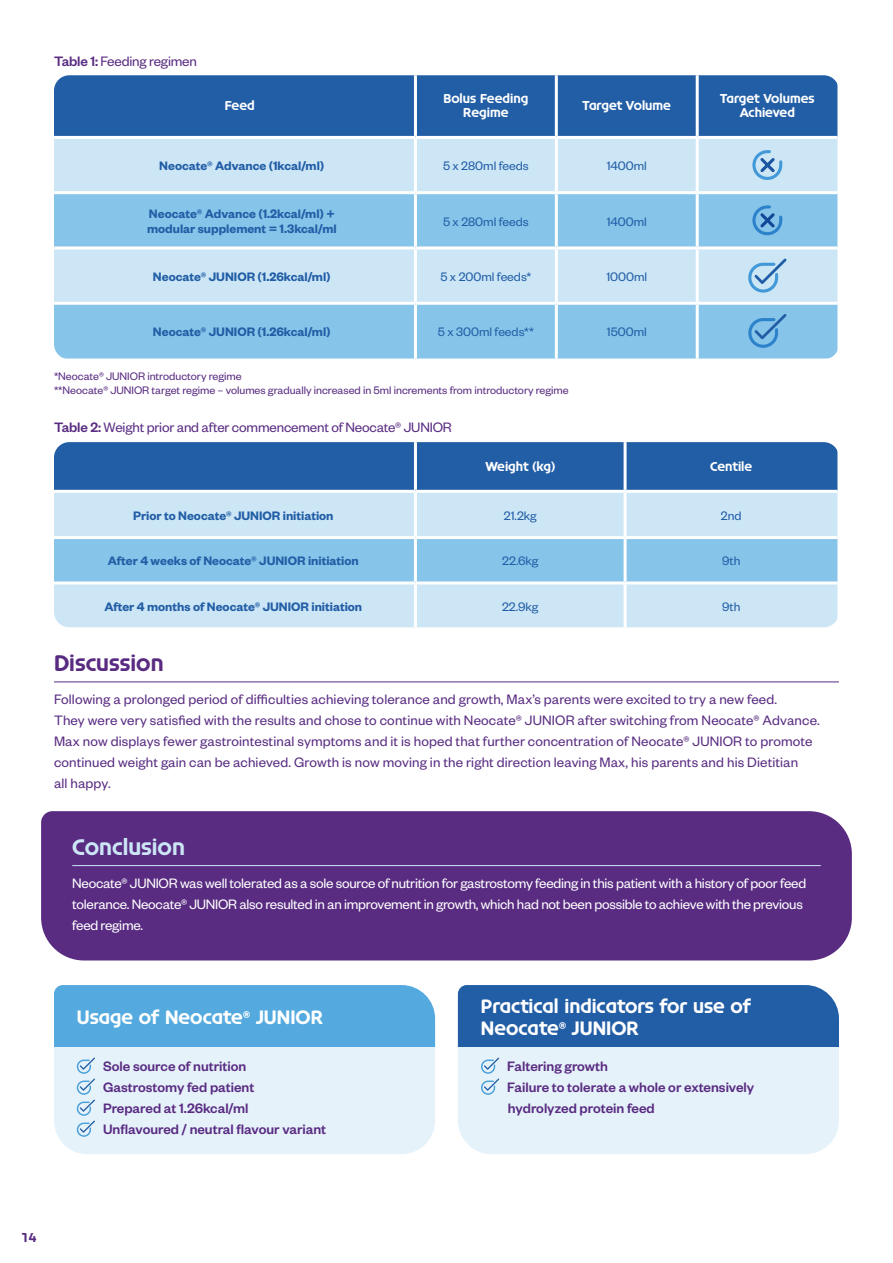
<style>
.page{position:relative;width:893px;height:1263px;background:#fff}
.page>*{position:absolute;margin:0;border:0;box-sizing:border-box;transform-origin:0 0}
.t1{font:700 21px "Constellation TL Pro";color:#cce6f6}
.t2{font:700 21px "Constellation TL Pro";color:#592c82}
.t3{font:700 18px/22.5px "Constellation TL Pro";color:#fff}
.t4{font:15px/21px "Founders Grotesk";letter-spacing:.01em;color:#592c82}
.t5{font:15px/21px "Founders Grotesk";letter-spacing:-.015em;color:#fff}
.t6{font:500 15px/21px "Founders Grotesk";color:#592c82}
.t7{font:15px "Founders Grotesk";letter-spacing:-.01em;color:#592c82}
.t8{font:600 13.5px/15px "Founders Grotesk";color:#225ea6}
.t9{font:13.5px "Founders Grotesk";color:#225ea6}
.t10{font:12px/14.4px "Founders Grotesk";color:#592c82}
.t11{font:700 12px/14.4px "Constellation TL Pro";color:#fff;text-align:center}
.t12{font:700 12px "Constellation TL Pro";color:#592c82}
.s1{font-weight:500}
</style>
<div class="page">
<div style="left:41px;top:811px;width:811px;height:149px;background:#592c82"></div>
<div style="left:54px;top:1047px;width:381px;height:107px;background:#e6f2fa"></div>
<div style="left:54px;top:985px;width:381px;height:62px;background:#54aadf"></div>
<div style="left:458px;top:1047px;width:381px;height:107px;background:#e6f2fa"></div>
<div style="left:458px;top:985px;width:381px;height:62px;background:#225ea6"></div>
<hr style="left:72px;top:865px;width:749px;height:1px;background:#cce6f6">
<div style="left:55px;top:76px;width:782px;height:60px;background:#225ea6"></div>
<div style="left:55px;top:139px;width:782px;height:52px;background:#cce6f6"></div>
<svg style="left:55px;top:194px;width:782px;height:164px;background:#9ecfed"></svg>
<hr style="left:414px;top:75px;width:3px;height:61px;background:#fff">
<hr style="left:555px;top:75px;width:3px;height:61px;background:#fff">
<hr style="left:696px;top:75px;width:3px;height:61px;background:#fff">
<hr style="left:414px;top:139px;width:3px;height:52px;background:#fff">
<hr style="left:555px;top:139px;width:3px;height:52px;background:#fff">
<hr style="left:696px;top:139px;width:3px;height:52px;background:#fff">
<hr style="left:414px;top:194px;width:3px;height:52px;background:#fff">
<hr style="left:555px;top:194px;width:3px;height:52px;background:#fff">
<hr style="left:696px;top:194px;width:3px;height:52px;background:#fff">
<hr style="left:54px;top:246px;width:361px;height:3px;background:#fff">
<hr style="left:415px;top:246px;width:141px;height:3px;background:#fff">
<hr style="left:414px;top:249px;width:3px;height:53px;background:#fff">
<hr style="left:556px;top:246px;width:141px;height:3px;background:#fff">
<hr style="left:555px;top:249px;width:3px;height:53px;background:#fff">
<hr style="left:697px;top:246px;width:140px;height:3px;background:#fff">
<hr style="left:696px;top:249px;width:3px;height:53px;background:#fff">
<hr style="left:54px;top:302px;width:361px;height:3px;background:#fff">
<hr style="left:415px;top:302px;width:141px;height:3px;background:#fff">
<hr style="left:414px;top:305px;width:3px;height:53px;background:#fff">
<hr style="left:556px;top:302px;width:141px;height:3px;background:#fff">
<hr style="left:555px;top:305px;width:3px;height:53px;background:#fff">
<hr style="left:697px;top:302px;width:140px;height:3px;background:#fff">
<hr style="left:696px;top:305px;width:3px;height:53px;background:#fff">
<svg style="left:751px;top:149px;width:33px;height:32px"></svg>
<svg style="left:751px;top:204px;width:33px;height:33px"></svg>
<svg style="left:747px;top:258px;width:40px;height:36px"></svg>
<svg style="left:747px;top:314px;width:39px;height:35px"></svg>
<svg style="left:76px;top:1057px;width:19px;height:80px;background:#c0dbee"></svg>
<svg style="left:480px;top:1057px;width:19px;height:38px"></svg>
<hr style="left:54px;top:681px;width:785px;height:1px;background:#592c82">
<div style="left:55px;top:443px;width:782px;height:47px;background:#225ea6"></div>
<div style="left:55px;top:493px;width:782px;height:134px;background:#cce6f6"></div>
<div style="left:55px;top:539px;width:782px;height:42px;background:#87c4e9"></div>
<hr style="left:414px;top:442px;width:3px;height:48px;background:#fff">
<hr style="left:624px;top:442px;width:3px;height:48px;background:#fff">
<hr style="left:414px;top:493px;width:3px;height:43px;background:#fff">
<hr style="left:624px;top:493px;width:3px;height:43px;background:#fff">
<hr style="left:54px;top:536px;width:361px;height:3px;background:#fff">
<hr style="left:415px;top:536px;width:210px;height:3px;background:#fff">
<hr style="left:414px;top:539px;width:3px;height:42px;background:#fff">
<hr style="left:625px;top:536px;width:212px;height:3px;background:#fff">
<hr style="left:624px;top:539px;width:3px;height:42px;background:#fff">
<hr style="left:54px;top:581px;width:361px;height:3px;background:#fff">
<hr style="left:415px;top:581px;width:210px;height:3px;background:#fff">
<hr style="left:414px;top:584px;width:3px;height:43px;background:#fff">
<hr style="left:625px;top:581px;width:212px;height:3px;background:#fff">
<hr style="left:624px;top:584px;width:3px;height:43px;background:#fff">
<p class="t7" style="left:54px;top:52px;width:144px"><span class="s1">Table 1:</span> Feeding regimen</p>
<p class="t11" style="left:225px;top:98px;width:32px">Feed</p>
<p class="t11" style="left:443px;top:91px;width:86px">Bolus Feeding<br>Regime</p>
<p class="t11" style="left:582px;top:98px;width:90px">Target Volume</p>
<p class="t11" style="left:720px;top:91px;width:96px">Target Volumes<br>Achieved</p>
<p class="t8" style="left:159px;top:158px;width:167px">Neocate® Advance (1kcal/ml)</p>
<p class="t9" style="left:443px;top:158px;width:87px">5 x 280ml feeds</p>
<p class="t9" style="left:607px;top:158px;width:42px">1400ml</p>
<p class="t8" style="left:147px;top:206px;width:191px">Neocate® Advance (1.2kcal/ml) + modular supplement = 1.3kcal/ml</p>
<p class="t9" style="left:443px;top:213px;width:87px">5 x 280ml feeds</p>
<p class="t9" style="left:607px;top:213px;width:42px">1400ml</p>
<p class="t8" style="left:153px;top:268px;width:179px">Neocate® JUNIOR (1.26kcal/ml)</p>
<p class="t9" style="left:440px;top:268px;width:92px">5 x 200ml feeds*</p>
<p class="t9" style="left:606px;top:268px;width:42px">1000ml</p>
<p class="t8" style="left:153px;top:324px;width:179px">Neocate® JUNIOR (1.26kcal/ml)</p>
<p class="t9" style="left:438px;top:323px;width:97px">5 x 300ml feeds**</p>
<p class="t9" style="left:607px;top:323px;width:41px">1500ml</p>
<p class="t10" style="left:54px;top:368px;width:516px">*Neocate® JUNIOR introductory regime<br>**Neocate® JUNIOR target regime – volumes gradually increased in 5ml increments from introductory regime</p>
<p class="t7" style="left:54px;top:418px;width:399px"><span class="s1">Table 2:</span> Weight prior and after commencement of Neocate® JUNIOR</p>
<p class="t11" style="left:485px;top:459px;width:71px">Weight (kg)</p>
<p class="t11" style="left:710px;top:459px;width:44px">Centile</p>
<p class="t8" style="left:133px;top:507px;width:202px">Prior to Neocate® JUNIOR initiation</p>
<p class="t9" style="left:504px;top:507px;width:34px">21.2kg</p>
<p class="t9" style="left:721px;top:507px;width:22px">2nd</p>
<p class="t8" style="left:108px;top:553px;width:252px">After 4 weeks of Neocate® JUNIOR initiation</p>
<p class="t9" style="left:502px;top:553px;width:38px">22.6kg</p>
<p class="t9" style="left:722px;top:553px;width:20px">9th</p>
<p class="t8" style="left:104px;top:599px;width:259px">After 4 months of Neocate® JUNIOR initiation</p>
<p class="t9" style="left:502px;top:599px;width:38px">22.9kg</p>
<p class="t9" style="left:722px;top:599px;width:20px">9th</p>
<p class="t2" style="left:54px;top:649px;width:111px">Discussion</p>
<p class="t4" style="left:54px;top:688px;width:767px">Following a prolonged period of difficulties achieving tolerance and growth, Max’s parents were excited to try a new feed.<br>They were very satisfied with the results and chose to continue with Neocate® JUNIOR after switching from Neocate® Advance.<br>Max now displays fewer gastrointestinal symptoms and it is hoped that further concentration of Neocate® JUNIOR to promote continued weight gain can be achieved. Growth is now moving in the right direction leaving Max, his parents and his Dietitian<br>all happy.</p>
<p class="t1" style="left:72px;top:832px;width:114px">Conclusion</p>
<p class="t5" style="left:72px;top:872px;width:735px">Neocate® JUNIOR was well tolerated as a sole source of nutrition for gastrostomy feeding in this patient with a history of poor feed tolerance. Neocate® JUNIOR also resulted in an improvement in growth, which had not been possible to achieve with the previous feed regime.</p>
<p class="t3" style="left:77px;top:1005px;width:248px">Usage of Neocate® JUNIOR</p>
<p class="t3" style="left:481px;top:994px;width:272px">Practical indicators for use of<br>Neocate® JUNIOR</p>
<p class="t6" style="left:103px;top:1054px;width:145px">Sole source of nutrition</p>
<p class="t6" style="left:103px;top:1075px;width:153px">Gastrostomy fed patient</p>
<p class="t6" style="left:103px;top:1096px;width:147px">Prepared at 1.26kcal/ml</p>
<p class="t6" style="left:103px;top:1117px;width:225px">Unflavoured / neutral flavour variant</p>
<p class="t6" style="left:507px;top:1054px;width:102px">Faltering growth</p>
<p class="t6" style="left:507px;top:1075px;width:249px">Failure to tolerate a whole or extensively hydrolyzed protein feed</p>
<p class="t12" style="left:21px;top:1229px;width:17px">14</p>
</div>
